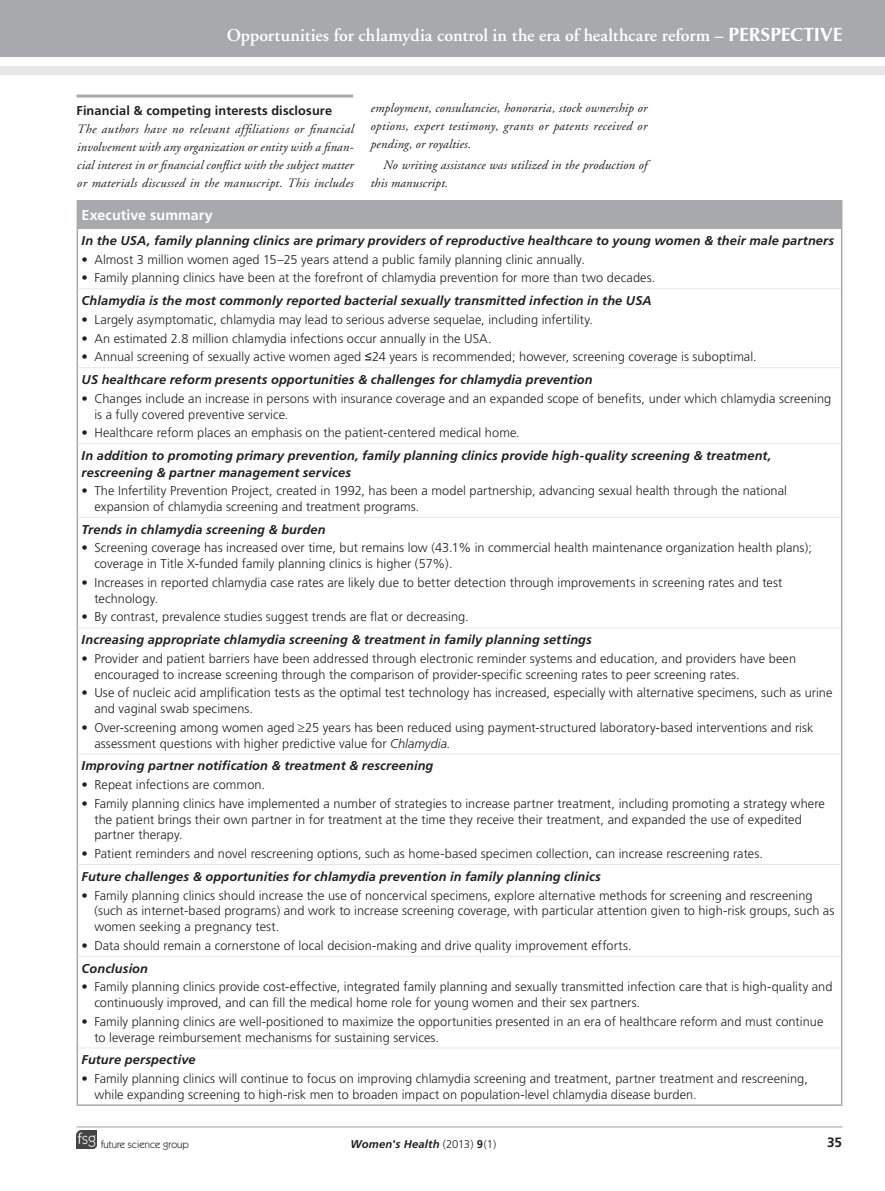
<style>
.page{position:relative;width:885px;height:1191px;background:#fff}
.page>*{position:absolute;margin:0;border:0;box-sizing:border-box;transform-origin:0 0}
.t1{font:600 18px "Adobe Garamond";color:#fff}
.boxtitle{font:700 14.25px "Frutiger";letter-spacing:.005em;color:#fff}
.t2{font:700 13.5px "Frutiger";color:#231f20}
.boxbullet{font:300 12.75px/15.8px "Frutiger";letter-spacing:.005em;color:#231f20}
.boxsubhead{font:italic 700 12.75px/16.5px "Frutiger";letter-spacing:.01em;color:#231f20}
.ackbodyfirst{font:italic 12.75px/18px "Adobe Garamond";letter-spacing:.025em;color:#231f20;text-align:justify}
.ackbodyindent{font:italic 12.75px/18px "Adobe Garamond";letter-spacing:.01em;color:#231f20}
.ackhead{font:700 12.75px "Frutiger";letter-spacing:.01em;color:#231f20}
.t3{font:italic 700 11.25px "Frutiger";letter-spacing:.015em;color:#231f20}
.t4{font:10.5px "Itc Kabel";color:#231f20}
.s1{font-family:"Iris UPC Bold";font-weight:400;font-size:30px}
.s2{font-family:"Arial";font-weight:400}
.s3{font-style:italic}
.s4{font-weight:300;font-style:normal}
.s5{font-style:normal}
</style>
<div class="page">
<hr style="left:77px;top:1126px;width:765px;height:1px;background:#a8a9ad">
<div style="left:0;top:0;width:884px;height:57px;background:#a8a9ad"></div>
<div style="left:0;top:66px;width:884px;height:9px;background:#e6e7e9"></div>
<img style="left:77px;top:1130px;width:19px;height:18px">
<hr style="left:77px;top:95px;width:276px;height:3px;background:#a8a9ad">
<div style="left:77px;top:201px;width:764px;height:28px;background:#a8a9ad"></div>
<hr style="left:77px;top:200px;width:765px;height:2px;background:#a8a9ad">
<hr style="left:77px;top:229px;width:1px;height:60px;background:#a8a9ad">
<hr style="left:840px;top:229px;width:2px;height:60px;background:#a8a9ad">
<hr style="left:77px;top:289px;width:1px;height:79px;background:#a8a9ad">
<hr style="left:840px;top:289px;width:2px;height:79px;background:#a8a9ad">
<hr style="left:77px;top:368px;width:1px;height:76px;background:#a8a9ad">
<hr style="left:840px;top:368px;width:2px;height:76px;background:#a8a9ad">
<hr style="left:77px;top:444px;width:1px;height:73px;background:#a8a9ad">
<hr style="left:840px;top:444px;width:2px;height:73px;background:#a8a9ad">
<hr style="left:77px;top:517px;width:1px;height:111px;background:#a8a9ad">
<hr style="left:840px;top:517px;width:2px;height:111px;background:#a8a9ad">
<hr style="left:77px;top:628px;width:1px;height:126px;background:#a8a9ad">
<hr style="left:840px;top:628px;width:2px;height:126px;background:#a8a9ad">
<hr style="left:77px;top:754px;width:1px;height:110px;background:#a8a9ad">
<hr style="left:840px;top:754px;width:2px;height:110px;background:#a8a9ad">
<hr style="left:77px;top:864px;width:1px;height:92px;background:#a8a9ad">
<hr style="left:840px;top:864px;width:2px;height:92px;background:#a8a9ad">
<hr style="left:77px;top:956px;width:1px;height:92px;background:#a8a9ad">
<hr style="left:840px;top:956px;width:2px;height:92px;background:#a8a9ad">
<hr style="left:77px;top:1048px;width:1px;height:56px;background:#a8a9ad">
<hr style="left:840px;top:1048px;width:2px;height:56px;background:#a8a9ad">
<hr style="left:77px;top:1104px;width:765px;height:2px;background:#a8a9ad">
<hr style="left:840px;top:202px;width:2px;height:27px;background:#a8a9ad">
<hr style="left:78px;top:288px;width:762px;height:1px;background:#e6e7e9">
<hr style="left:78px;top:367px;width:762px;height:1px;background:#e6e7e9">
<hr style="left:78px;top:443px;width:762px;height:1px;background:#e6e7e9">
<hr style="left:78px;top:517px;width:762px;height:1px;background:#e6e7e9">
<hr style="left:78px;top:627px;width:762px;height:1px;background:#e6e7e9">
<hr style="left:78px;top:753px;width:762px;height:1px;background:#e6e7e9">
<hr style="left:78px;top:864px;width:762px;height:1px;background:#e6e7e9">
<hr style="left:78px;top:956px;width:762px;height:1px;background:#e6e7e9">
<hr style="left:78px;top:1047px;width:762px;height:1px;background:#e6e7e9">
<h1 class="t1" style="left:227px;top:26px;width:617px">Opportunities for chlamydia control in the era of healthcare reform – <span class="s1">PERSPECTIVE</span></h1>
<p class="ackhead" style="left:77px;top:103px;width:257px">Financial &amp; competing interests disclosure</p>
<p class="ackbodyfirst" style="left:77px;top:120px;width:278px">The authors have no relevant affiliations or financial involvement with any organization or entity with a finan&shy;cial interest in or financial conflict with the subject matter or materials discussed in the manuscript. This includes</p>
<p class="ackbodyfirst" style="left:370px;top:99px;width:278px">employment, consultancies, honoraria, stock ownership or options, expert testimony, grants or patents received or pending, or royalties.</p>
<p class="ackbodyindent" style="left:370px;top:156px;width:278px;text-indent:13px">No writing assistance was utilized in the production of this manuscript.</p>
<p class="boxtitle" style="left:82px;top:207px;width:133px">Executive summary</p>
<p class="boxsubhead" style="left:82px;top:232px;width:754px">In the USA, family planning clinics are primary providers of reproductive healthcare to young women &amp; their male partners</p>
<p class="boxbullet" style="left:82px;top:251px;width:505px">• Almost 3 million women aged 15–25 years attend a public family planning clinic annually.</p>
<p class="boxbullet" style="left:82px;top:270px;width:575px">• Family planning clinics have been at the forefront of chlamydia prevention for more than two decades.</p>
<p class="boxsubhead" style="left:82px;top:292px;width:571px">Chlamydia is the most commonly reported bacterial sexually transmitted infection in the USA</p>
<p class="boxbullet" style="left:82px;top:312px;width:513px">• Largely asymptomatic, chlamydia may lead to serious adverse sequelae, including infertility.</p>
<p class="boxbullet" style="left:82px;top:330px;width:411px">• An estimated 2.8 million chlamydia infections occur annually in the USA.</p>
<p class="boxbullet" style="left:82px;top:349px;width:676px">• Annual screening of sexually active women aged <span class="s2">≤</span>24 years is recommended; however, screening coverage is suboptimal.</p>
<p class="boxsubhead" style="left:82px;top:371px;width:512px">US healthcare reform presents opportunities &amp; challenges for chlamydia prevention</p>
<p class="boxbullet" style="left:94px;top:391px;width:738px;text-indent:-13px">• Changes include an increase in persons with insurance coverage and an expanded scope of benefits, under which chlamydia screening is a fully covered preventive service.</p>
<p class="boxbullet" style="left:82px;top:425px;width:439px">• Healthcare reform places an emphasis on the patient-centered medical home.</p>
<p class="boxsubhead" style="left:82px;top:447px;width:691px">In addition to promoting primary prevention, family planning clinics provide high-quality screening &amp; treatment, rescreening &amp; partner management services</p>
<p class="boxbullet" style="left:94px;top:483px;width:694px;text-indent:-13px">• The Infertility Prevention Project, created in 1992, has been a model partnership, advancing sexual health through the national expansion of chlamydia screening and treatment programs.</p>
<p class="boxsubhead" style="left:82px;top:521px;width:245px">Trends in chlamydia screening &amp; burden</p>
<p class="boxbullet" style="left:94px;top:540px;width:719px;text-indent:-13px">• Screening coverage has increased over time, but remains low (43.1% in commercial health maintenance organization health plans); coverage in Title X-funded family planning clinics is higher (57%).</p>
<p class="boxbullet" style="left:94px;top:575px;width:689px;text-indent:-13px">• Increases in reported chlamydia case rates are likely due to better detection through improvements in screening rates and test technology.</p>
<p class="boxbullet" style="left:82px;top:609px;width:388px">• By contrast, prevalence studies suggest trends are flat or decreasing.</p>
<p class="boxsubhead" style="left:82px;top:631px;width:512px">Increasing appropriate chlamydia screening &amp; treatment in family planning settings</p>
<p class="boxbullet" style="left:94px;top:651px;width:703px;text-indent:-13px">• Provider and patient barriers have been addressed through electronic reminder systems and education, and providers have been encouraged to increase screening through the comparison of provider-specific screening rates to peer screening rates.</p>
<p class="boxbullet" style="left:94px;top:685px;width:739px;text-indent:-13px">• Use of nucleic acid amplification tests as the optimal test technology has increased, especially with alternative specimens, such as urine and vaginal swab specimens.</p>
<p class="boxbullet" style="left:94px;top:720px;width:720px;text-indent:-13px">• Over-screening among women aged ≥25 years has been reduced using payment-structured laboratory-based interventions and risk assessment questions with higher predictive value for <span class="s3">Chlamydia</span>.</p>
<p class="boxsubhead" style="left:82px;top:757px;width:353px">Improving partner notification &amp; treatment &amp; rescreening</p>
<p class="boxbullet" style="left:82px;top:777px;width:185px">• Repeat infections are common.</p>
<p class="boxbullet" style="left:94px;top:796px;width:732px;text-indent:-13px">• Family planning clinics have implemented a number of strategies to increase partner treatment, including promoting a strategy where the patient brings their own partner in for treatment at the time they receive their treatment, and expanded the use of expedited partner therapy.</p>
<p class="boxbullet" style="left:82px;top:846px;width:683px">• Patient reminders and novel rescreening options, such as home-based specimen collection, can increase rescreening rates.</p>
<p class="boxsubhead" style="left:82px;top:868px;width:520px">Future challenges &amp; opportunities for chlamydia prevention in family planning clinics</p>
<p class="boxbullet" style="left:94px;top:887px;width:741px;text-indent:-13px">• Family planning clinics should increase the use of noncervical specimens, explore alternative methods for screening and rescreening (such as internet-based programs) and work to increase screening coverage, with particular attention given to high-risk groups, such as women seeking a pregnancy test.</p>
<p class="boxbullet" style="left:82px;top:937px;width:551px">• Data should remain a cornerstone of local decision-making and drive quality improvement efforts.</p>
<p class="boxsubhead" style="left:82px;top:960px;width:68px">Conclusion</p>
<p class="boxbullet" style="left:94px;top:979px;width:739px;text-indent:-13px">• Family planning clinics provide cost-effective, integrated family planning and sexually transmitted infection care that is high-quality and continuously improved, and can fill the medical home role for young women and their sex partners.</p>
<p class="boxbullet" style="left:94px;top:1013px;width:730px;text-indent:-13px">• Family planning clinics are well-positioned to maximize the opportunities presented in an era of healthcare reform and must continue to leverage reimbursement mechanisms for sustaining services.</p>
<p class="boxsubhead" style="left:82px;top:1051px;width:115px">Future perspective</p>
<p class="boxbullet" style="left:94px;top:1071px;width:715px;text-indent:-13px">• Family planning clinics will continue to focus on improving chlamydia screening and treatment, partner treatment and rescreening, while expanding screening to high-risk men to broaden impact on population-level chlamydia disease burden.</p>
<p class="t4" style="left:101px;top:1138px;width:90px">future science group</p>
<p class="t3" style="left:350px;top:1137px;width:147px">Women's Health <span class="s4">(2013)</span> <span class="s5">9</span><span class="s4">(1)</span></p>
<p class="t2" style="left:827px;top:1134px;width:17px">35</p>
</div>
